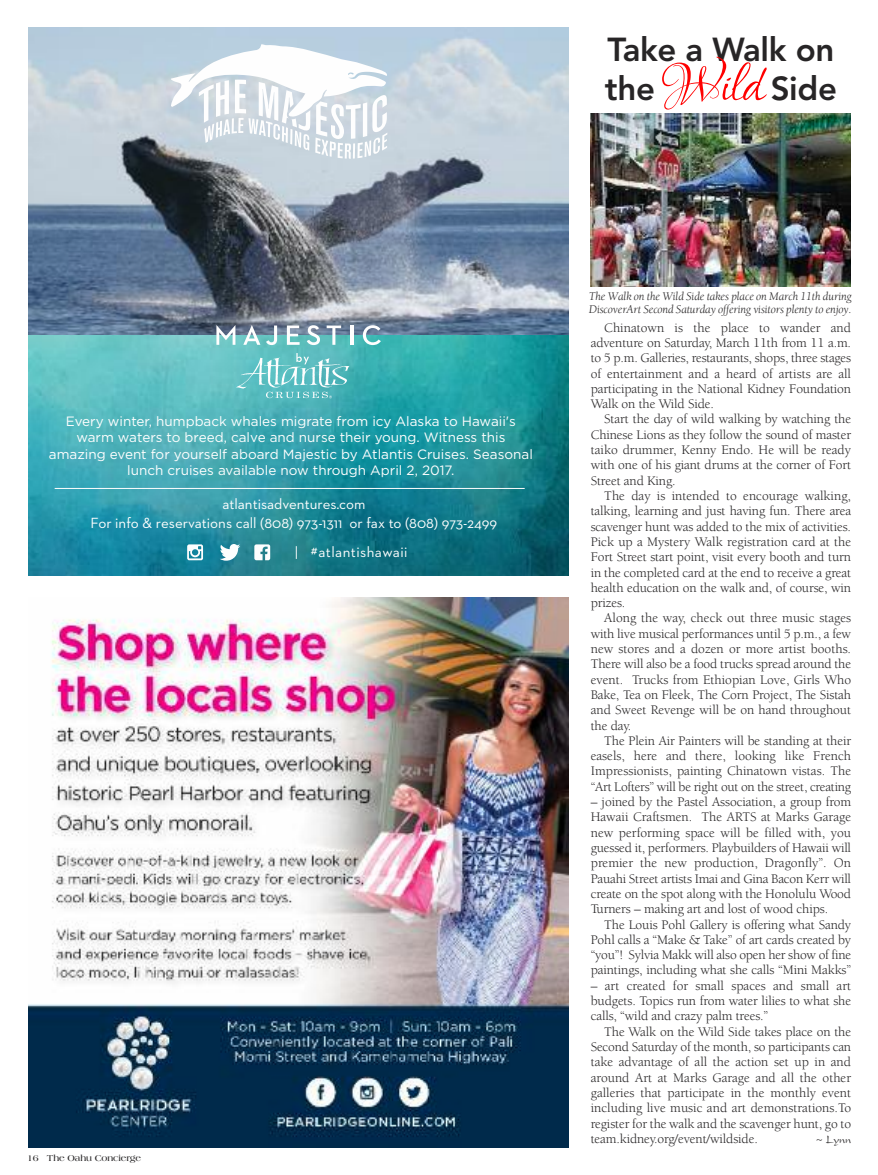
<style>
.page{position:relative;width:878px;height:1175px;background:#fff}
.page>*{position:absolute;margin:0;border:0;box-sizing:border-box;transform-origin:0 0}
.t1{font:800 33px/39px "Avenir";letter-spacing:-.01em;color:#272526}
.t2{font:15px/19.5px "Neutraface 2 Text";color:#fefefe;text-align:center}
.t3{font:15px "Neutraface 2 Text";letter-spacing:.03em;color:#fefefe}
.t4{font:13.5px/15.3px "Berkeley";letter-spacing:-.01em;color:#272526;text-align:justify}
.t5{font:13.5px/16.5px "Gotham";color:#fefefe;text-align:center}
.t6{font:italic 12px/13.5px "Berkeley";letter-spacing:-.015em;color:#272526}
.t7{font:12px "Present";color:#272526}
.t8{font:700 9px "Americana";letter-spacing:-.01em;color:#272526}
.s1{font-family:"Lovers Quarrel";font-weight:400;font-size:72px;color:#f00}
</style>
<div class="page">
<img style="left:28px;top:28px;width:540px;height:307px">
<img style="left:28px;top:335px;width:540px;height:241px">
<hr style="left:55px;top:488px;width:469px;height:1px;background:#fefefe">
<svg style="left:187px;top:544px;width:16px;height:16px"></svg>
<svg style="left:220px;top:544px;width:20px;height:16px"></svg>
<svg style="left:254px;top:544px;width:16px;height:16px"></svg>
<svg style="left:171px;top:44px;width:216px;height:115px"></svg>
<svg style="left:216px;top:325px;width:19px;height:20px"></svg>
<svg style="left:243px;top:325px;width:17px;height:20px"></svg>
<svg style="left:266px;top:325px;width:11px;height:20px"></svg>
<svg style="left:287px;top:325px;width:12px;height:20px"></svg>
<svg style="left:307px;top:325px;width:13px;height:20px"></svg>
<svg style="left:326px;top:325px;width:15px;height:20px"></svg>
<hr style="left:350px;top:325px;width:3px;height:20px;background:#fefefe">
<svg style="left:363px;top:325px;width:18px;height:20px"></svg>
<svg style="left:236px;top:353px;width:113px;height:45px"></svg>
<img style="left:29px;top:597px;width:540px;height:550px">
<img style="left:590px;top:113px;width:261px;height:174px">
<h1 class="t1" style="left:605px;top:30px;width:233px">Take a Walk on the <span class="s1">Wild</span> Side</h1>
<p class="t5" style="left:49px;top:414px;width:485px">Every winter, humpback whales migrate from icy Alaska to Hawaii's warm waters to breed, calve and nurse their young. Witness this amazing event for yourself aboard Majestic by Atlantis Cruises. Seasonal lunch cruises available now through April 2, 2017.</p>
<p class="t2" style="left:91px;top:495px;width:408px">atlantisadventures.com<br>For info &amp; reservations call (808) 973-1311 or fax to (808) 973-2499</p>
<p class="t3" style="left:295px;top:546px;width:114px">| #atlantishawaii</p>
<p class="t8" style="left:27px;top:1154px;width:115px">16 The Oahu Concierge</p>
<p class="t6" style="left:589px;top:290px;width:264px">The Walk on the Wild Side takes place on March 11th during<br>DiscoverArt Second Saturday offering visitors plenty to enjoy.</p>
<p class="t4" style="left:590px;top:321px;width:262px;text-indent:14px">Chinatown is the place to wander and adventure on Saturday, March 11th from 11 a.m. to 5 p.m. Galleries, restaurants, shops, three stages of entertainment and a heard of artists are all participating in the National Kidney Foundation Walk on the Wild Side.</p>
<p class="t4" style="left:590px;top:413px;width:262px;text-indent:14px">Start the day of wild walking by watching the Chinese Lions as they follow the sound of master taiko drummer, Kenny Endo. He will be ready with one of his giant drums at the corner of Fort Street and King.</p>
<p class="t4" style="left:590px;top:489px;width:262px;text-indent:14px">The day is intended to encourage walking, talking, learning and just having fun. There area scavenger hunt was added to the mix of activities.<br>Pick up a Mystery Walk registration card at the Fort Street start point, visit every booth and turn in the completed card at the end to receive a great health education on the walk and, of course, win prizes.</p>
<p class="t4" style="left:590px;top:611px;width:262px;text-indent:14px">Along the way, check out three music stages with live musical performances until 5 p.m., a few new stores and a dozen or more artist booths.<br>There will also be a food trucks spread around the event. Trucks from Ethiopian Love, Girls Who Bake, Tea on Fleek, The Corn Project, The Sistah and Sweet Revenge will be on hand throughout the day.</p>
<p class="t4" style="left:590px;top:734px;width:262px;text-indent:14px">The Plein Air Painters will be standing at their easels, here and there, looking like French Impressionists, painting Chinatown vistas. The “Art Lofters” will be right out on the street, creating</p>
<p class="t4" style="left:590px;top:795px;width:262px">– joined by the Pastel Association, a group from Hawaii Craftsmen. The ARTS at Marks Garage new performing space will be filled with, you guessed it, performers. Playbuilders of Hawaii will premier the new production, Dragonfly”. On Pauahi Street artists Imai and Gina Bacon Kerr will create on the spot along with the Honolulu Wood Turners – making art and lost of wood chips.</p>
<p class="t4" style="left:590px;top:917px;width:262px;text-indent:13px">The Louis Pohl Gallery is offering what Sandy Pohl calls a “Make &amp; Take” of art cards created by “you”! Sylvia Makk will also open her show of fine paintings, including what she calls “Mini Makks”</p>
<p class="t4" style="left:590px;top:979px;width:262px">– art created for small spaces and small art budgets. Topics run from water lilies to what she calls, “wild and crazy palm trees.”</p>
<p class="t4" style="left:590px;top:1025px;width:262px;text-indent:14px">The Walk on the Wild Side takes place on the Second Saturday of the month, so participants can take advantage of all the action set up in and around Art at Marks Garage and all the other galleries that participate in the monthly event including live music and art demonstrations.To register for the walk and the scavenger hunt, go to team.kidney.org/event/wildside.</p>
<p class="t7" style="left:816px;top:1135px;width:37px">~ Lynn</p>
</div>
